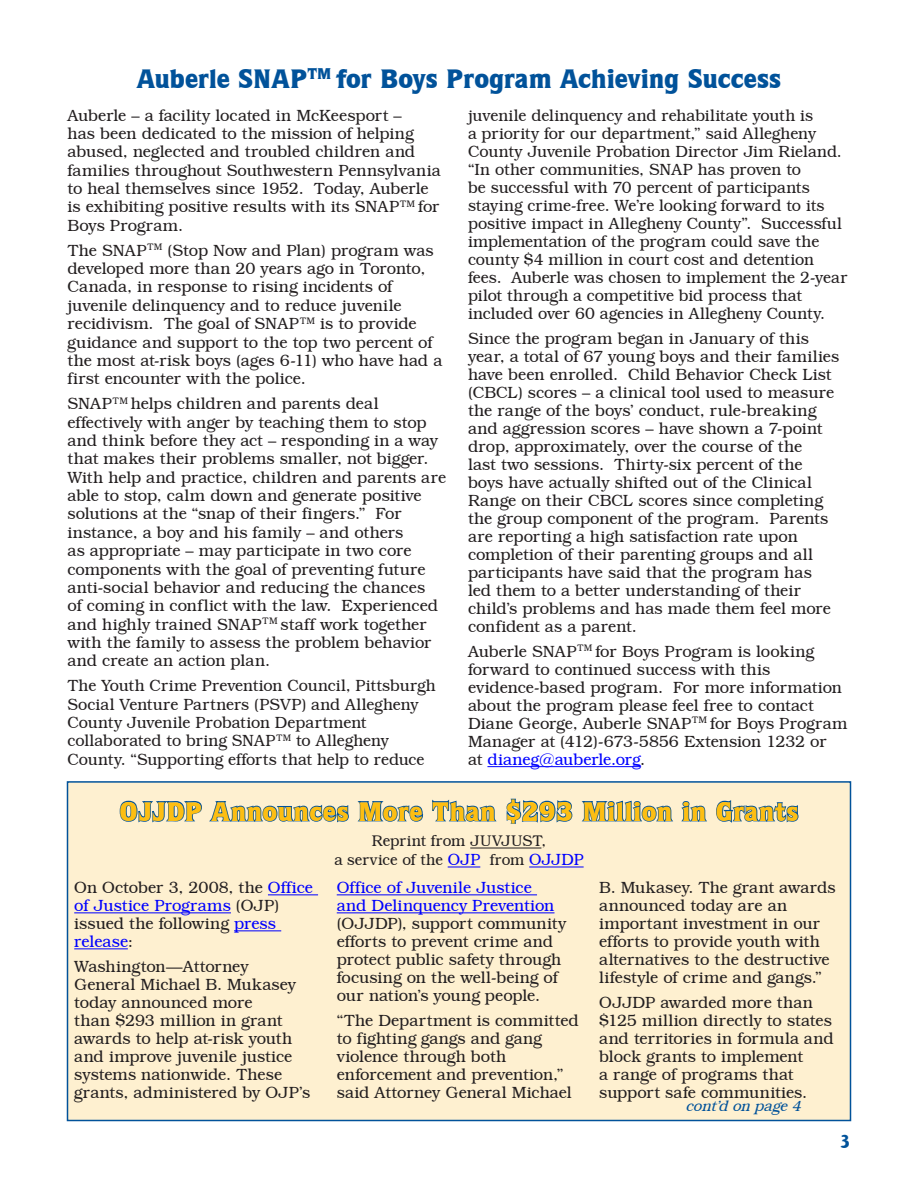
<style>
.page{position:relative;width:918px;height:1188px;background:#fff}
.page>*{position:absolute;margin:0;border:0;box-sizing:border-box;transform-origin:0 0}
.t1{font:900 27px "Quorum IT Cby BT";letter-spacing:-.01em;color:#01529a}
.t2{font:900 27px "Quorum IT Cby BT";letter-spacing:.01em;color:#fdbe12}
.t3{font:800 18px "Seagull BT";color:#01529a}
.Body{font:300 16.5px/18px "Bookman IT Cby BT";letter-spacing:-.005em;color:#231f20}
.By_Line{font:300 15.75px/18.9px "Bookman IT Cby BT";letter-spacing:-.005em;color:#231f20;text-align:center}
.t4{font:italic 300 15px "Bookman IT Cby BT";color:#01529a}
.s1{color:#00f}
.s2{font-size:16.5px;color:#00f}
</style>
<div class="page">
<div style="left:67px;top:781px;width:784px;height:340px;background:#fef0d0;border:2px solid #01529a"></div>
<hr style="left:470px;top:848px;width:71px;height:1px;background:#231f20">
<hr style="left:448px;top:866px;width:32px;height:1px;background:#00f">
<hr style="left:529px;top:866px;width:55px;height:1px;background:#00f">
<svg style="left:119px;top:781px;width:305px;height:42px"></svg>
<svg style="left:432px;top:799px;width:65px;height:23px"></svg>
<svg style="left:506px;top:766px;width:203px;height:58px"></svg>
<svg style="left:716px;top:800px;width:83px;height:23px"></svg>
<hr style="left:487px;top:766px;width:153px;height:1px;background:#00f">
<hr style="left:268px;top:894px;width:50px;height:1px;background:#00f">
<hr style="left:74px;top:912px;width:157px;height:1px;background:#00f">
<hr style="left:234px;top:930px;width:47px;height:1px;background:#00f">
<hr style="left:74px;top:948px;width:54px;height:1px;background:#00f">
<hr style="left:337px;top:894px;width:200px;height:1px;background:#00f">
<hr style="left:337px;top:912px;width:218px;height:1px;background:#00f">
<p class="t1" style="left:137px;top:62px;width:646px">Auberle SNAP<sup>TM</sup> for Boys Program Achieving Success</p>
<p class="Body" style="left:68px;top:106px;width:375px">Auberle – a facility located in McKeesport –<br>has been dedicated to the mission of helping abused, neglected and troubled children and families throughout Southwestern Pennsylvania to heal themselves since 1952. Today, Auberle is exhibiting positive results with its SNAP<sup>TM</sup> for Boys Program.</p>
<p class="Body" style="left:68px;top:241px;width:376px">The SNAP<sup>TM</sup> (Stop Now and Plan) program was developed more than 20 years ago in Toronto, Canada, in response to rising incidents of juvenile delinquency and to reduce juvenile recidivism. The goal of SNAP<sup>TM</sup> is to provide guidance and support to the top two percent of the most at-risk boys (ages 6-11) who have had a first encounter with the police.</p>
<p class="Body" style="left:68px;top:395px;width:380px">SNAP<sup>TM</sup> helps children and parents deal effectively with anger by teaching them to stop and think before they act – responding in a way that makes their problems smaller, not bigger.<br>With help and practice, children and parents are able to stop, calm down and generate positive solutions at the “snap of their fingers.” For instance, a boy and his family – and others<br>as appropriate – may participate in two core components with the goal of preventing future anti-social behavior and reducing the chances<br>of coming in conflict with the law. Experienced and highly trained SNAP<sup>TM</sup> staff work together with the family to assess the problem behavior and create an action plan.</p>
<p class="Body" style="left:68px;top:677px;width:370px">The Youth Crime Prevention Council, Pittsburgh Social Venture Partners (PSVP) and Allegheny County Juvenile Probation Department collaborated to bring SNAP<sup>TM</sup> to Allegheny County. “Supporting efforts that help to reduce</p>
<p class="Body" style="left:468px;top:106px;width:381px">juvenile delinquency and rehabilitate youth is<br>a priority for our department,” said Allegheny County Juvenile Probation Director Jim Rieland. “In other communities, SNAP has proven to<br>be successful with 70 percent of participants staying crime-free. We’re looking forward to its positive impact in Allegheny County”. Successful implementation of the program could save the county $4 million in court cost and detention fees. Auberle was chosen to implement the 2-year pilot through a competitive bid process that included over 60 agencies in Allegheny County.</p>
<p class="Body" style="left:468px;top:329px;width:373px">Since the program began in January of this year, a total of 67 young boys and their families have been enrolled. Child Behavior Check List (CBCL) scores – a clinical tool used to measure the range of the boys’ conduct, rule-breaking and aggression scores – have shown a 7-point drop, approximately, over the course of the<br>last two sessions. Thirty-six percent of the boys have actually shifted out of the Clinical Range on their CBCL scores since completing the group component of the program. Parents are reporting a high satisfaction rate upon completion of their parenting groups and all participants have said that the program has led them to a better understanding of their child’s problems and has made them feel more confident as a parent.</p>
<p class="Body" style="left:468px;top:642px;width:381px">Auberle SNAP<sup>TM</sup> for Boys Program is looking forward to continued success with this evidence-based program. For more information about the program please feel free to contact Diane George, Auberle SNAP<sup>TM</sup> for Boys Program Manager at (412)-673-5856 Extension 1232 or<br>at <span class="s1">dianeg@auberle.org</span>.</p>
<p class="t2" style="left:120px;top:795px;width:680px">OJJDP Announces More Than $293 Million in Grants</p>
<p class="By_Line" style="left:334px;top:831px;width:251px">Reprint from JUVJUST,<br>a service of the <span class="s2">OJP</span> from <span class="s2">OJJDP</span></p>
<p class="Body" style="left:74px;top:878px;width:240px">On October 3, 2008, the <span class="s1">Office of Justice Programs</span> (OJP) issued the following <span class="s1">press release</span>:</p>
<p class="Body" style="left:74px;top:957px;width:238px">Washington—Attorney<br>General Michael B. Mukasey today announced more<br>than $293 million in grant awards to help at-risk youth and improve juvenile justice systems nationwide. These grants, administered by OJP’s</p>
<p class="Body" style="left:337px;top:878px;width:231px"><span class="s1">Office of Juvenile Justice<br>and Delinquency Prevention </span>(OJJDP), support community efforts to prevent crime and protect public safety through focusing on the well-being of our nation’s young people.</p>
<p class="Body" style="left:337px;top:1011px;width:244px">“The Department is committed to fighting gangs and gang violence through both enforcement and prevention,” said Attorney General Michael</p>
<p class="Body" style="left:599px;top:878px;width:238px">B. Mukasey. The grant awards announced today are an important investment in our efforts to provide youth with alternatives to the destructive lifestyle of crime and gangs.”</p>
<p class="Body" style="left:599px;top:993px;width:236px">OJJDP awarded more than $125 million directly to states and territories in formula and block grants to implement<br>a range of programs that support safe communities.</p>
<p class="t4" style="left:686px;top:1097px;width:122px">cont’d on page4</p>
<p class="t3" style="left:840px;top:1130px;width:12px">3</p>
</div>
